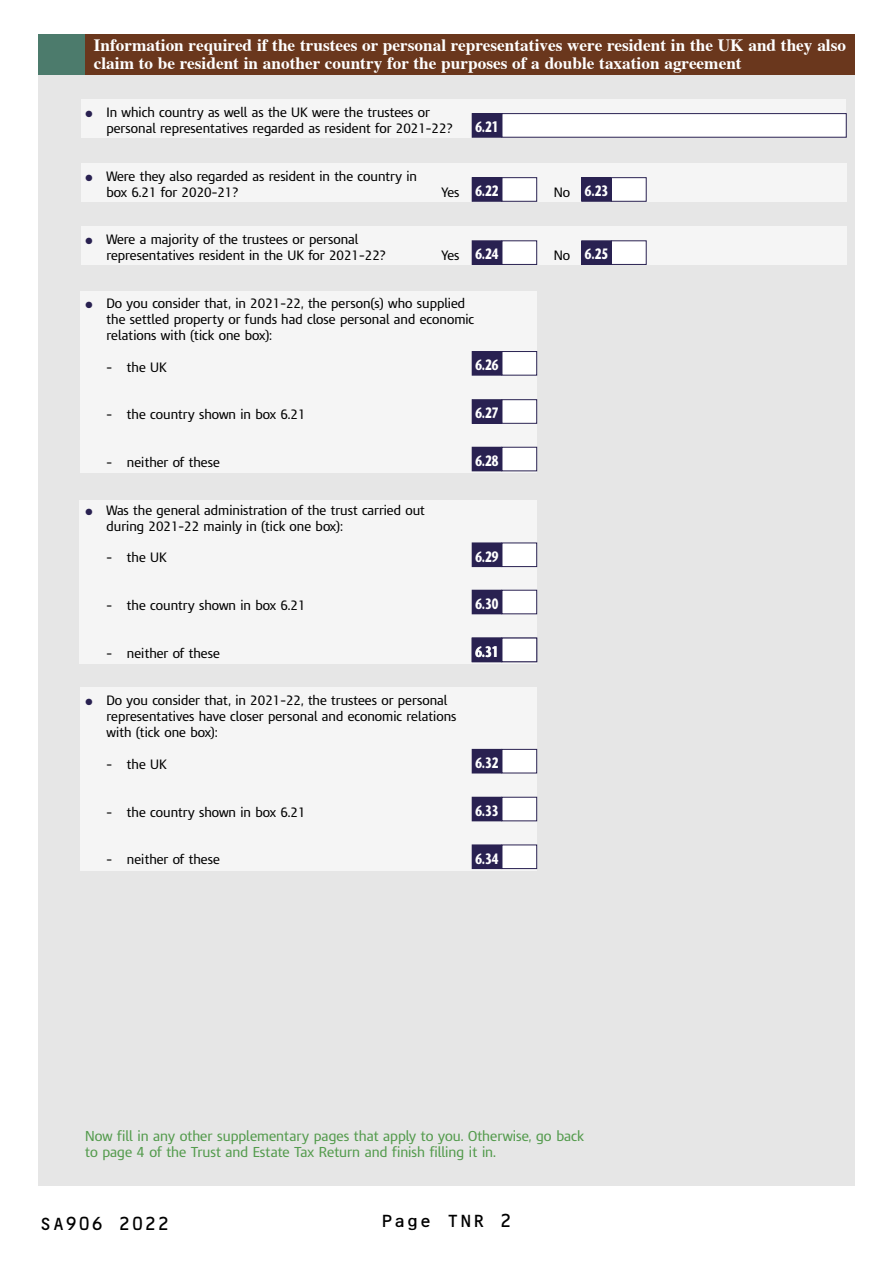
<style>
.page{position:relative;width:893px;height:1263px;background:#fff}
.page>*{position:absolute;margin:0;border:0;box-sizing:border-box;transform-origin:0 0}
.t1{font:18px "OCRB";color:#000}
.t2{font:700 17.25px/18px "Times";color:#fff}
.t3{font:700 15px "Stone Sans";color:#fff;scale:.7 1}
.t4{font:13.5px/15.9px "IR Modena";color:#549b4d}
.t5{font:12.75px/15.9px "IR Modena";color:#000}
.s1{color:#292151}
</style>
<div class="page">
<div style="left:38px;top:43px;width:817px;height:1143px;background:#e6e6e6"></div>
<div style="left:85px;top:34px;width:770px;height:41px;background:#6a371d"></div>
<div style="left:38px;top:34px;width:47px;height:41px;background:#4c7b6c"></div>
<div style="left:81px;top:292px;width:456px;height:181px;background:#f5f5f5"></div>
<div style="left:81px;top:99px;width:765px;height:38px;background:#f5f5f5"></div>
<div style="left:81px;top:163px;width:766px;height:38px;background:#f5f5f5"></div>
<div style="left:81px;top:226px;width:766px;height:39px;background:#f5f5f5"></div>
<div style="left:79px;top:500px;width:458px;height:163px;background:#f5f5f5"></div>
<div style="left:81px;top:688px;width:456px;height:183px;background:#f5f5f5"></div>
<div style="left:472px;top:178px;width:29px;height:23px;background:#292151"></div>
<div style="left:472px;top:177px;width:30px;height:24px;border:1px solid #292151"></div>
<div style="left:502px;top:178px;width:34px;height:23px;background:#fff"></div>
<div style="left:502px;top:177px;width:35px;height:24px;border:1px solid #292151"></div>
<div style="left:582px;top:178px;width:29px;height:23px;background:#292151"></div>
<div style="left:581px;top:177px;width:30px;height:24px;border:1px solid #292151"></div>
<div style="left:612px;top:178px;width:34px;height:23px;background:#fff"></div>
<div style="left:611px;top:177px;width:35px;height:24px;border:1px solid #292151"></div>
<div style="left:472px;top:241px;width:29px;height:23px;background:#292151"></div>
<div style="left:472px;top:241px;width:30px;height:24px;border:1px solid #292151"></div>
<div style="left:502px;top:241px;width:34px;height:23px;background:#fff"></div>
<div style="left:502px;top:241px;width:35px;height:24px;border:1px solid #292151"></div>
<div style="left:582px;top:241px;width:29px;height:23px;background:#292151"></div>
<div style="left:581px;top:241px;width:30px;height:24px;border:1px solid #292151"></div>
<div style="left:612px;top:241px;width:34px;height:23px;background:#fff"></div>
<div style="left:611px;top:241px;width:35px;height:24px;border:1px solid #292151"></div>
<div style="left:472px;top:352px;width:29px;height:23px;background:#292151"></div>
<div style="left:472px;top:351px;width:30px;height:24px;border:1px solid #292151"></div>
<div style="left:502px;top:352px;width:34px;height:23px;background:#fff"></div>
<div style="left:502px;top:351px;width:35px;height:24px;border:1px solid #292151"></div>
<div style="left:472px;top:400px;width:29px;height:23px;background:#292151"></div>
<div style="left:472px;top:399px;width:30px;height:24px;border:1px solid #292151"></div>
<div style="left:502px;top:400px;width:34px;height:23px;background:#fff"></div>
<div style="left:502px;top:399px;width:35px;height:24px;border:1px solid #292151"></div>
<div style="left:472px;top:447px;width:29px;height:24px;background:#292151"></div>
<div style="left:472px;top:447px;width:30px;height:24px;border:1px solid #292151"></div>
<div style="left:502px;top:447px;width:34px;height:24px;background:#fff"></div>
<div style="left:502px;top:447px;width:35px;height:24px;border:1px solid #292151"></div>
<div style="left:472px;top:543px;width:29px;height:23px;background:#292151"></div>
<div style="left:472px;top:543px;width:30px;height:24px;border:1px solid #292151"></div>
<div style="left:502px;top:543px;width:34px;height:23px;background:#fff"></div>
<div style="left:502px;top:543px;width:35px;height:24px;border:1px solid #292151"></div>
<div style="left:472px;top:590px;width:29px;height:24px;background:#292151"></div>
<div style="left:472px;top:590px;width:30px;height:24px;border:1px solid #292151"></div>
<div style="left:502px;top:590px;width:34px;height:24px;background:#fff"></div>
<div style="left:472px;top:749px;width:29px;height:24px;background:#292151"></div>
<div style="left:472px;top:749px;width:30px;height:24px;border:1px solid #292151"></div>
<div style="left:502px;top:749px;width:34px;height:24px;background:#fff"></div>
<div style="left:502px;top:749px;width:35px;height:24px;border:1px solid #292151"></div>
<div style="left:472px;top:638px;width:29px;height:23px;background:#292151"></div>
<div style="left:472px;top:638px;width:30px;height:24px;border:1px solid #292151"></div>
<div style="left:502px;top:638px;width:34px;height:23px;background:#fff"></div>
<div style="left:502px;top:638px;width:35px;height:24px;border:1px solid #292151"></div>
<div style="left:472px;top:797px;width:29px;height:24px;background:#292151"></div>
<div style="left:472px;top:797px;width:30px;height:24px;border:1px solid #292151"></div>
<div style="left:502px;top:797px;width:34px;height:24px;background:#fff"></div>
<div style="left:502px;top:797px;width:35px;height:24px;border:1px solid #292151"></div>
<div style="left:472px;top:845px;width:29px;height:23px;background:#292151"></div>
<div style="left:472px;top:845px;width:30px;height:24px;border:1px solid #292151"></div>
<div style="left:502px;top:845px;width:34px;height:23px;background:#fff"></div>
<div style="left:502px;top:845px;width:35px;height:24px;border:1px solid #292151"></div>
<div style="left:472px;top:114px;width:29px;height:23px;background:#292151"></div>
<div style="left:472px;top:113px;width:30px;height:24px;border:1px solid #292151"></div>
<div style="left:502px;top:114px;width:344px;height:23px;background:#fff"></div>
<div style="left:502px;top:113px;width:344px;height:24px;border:1px solid #292151"></div>
<h2 class="t2" style="left:94px;top:38px;width:754px">Information required if the trustees or personal representatives were resident in the UK and they also claim to be resident in another country for the purposes of a double taxation agreement</h2>
<p class="t5" style="left:106px;top:106px;width:348px;text-indent:-21px"><span class="s1">●</span> In which country as well as the UK were the trustees or personal representatives regarded as resident for 2021–22?</p>
<p class="t5" style="left:106px;top:169px;width:312px;text-indent:-21px"><span class="s1">●</span> Were they also regarded as resident in the country in box 6.21 for 2020–21?</p>
<p class="t3" style="left:475px;top:121px;width:35px">6.21</p>
<p class="t3" style="left:475px;top:185px;width:35px">6.22</p>
<p class="t3" style="left:585px;top:185px;width:35px">6.23</p>
<p class="t5" style="left:441px;top:185px;width:20px">Yes</p>
<p class="t5" style="left:554px;top:185px;width:18px">No</p>
<p class="t5" style="left:106px;top:233px;width:281px;text-indent:-21px"><span class="s1">●</span> Were a majority of the trustees or personal representatives resident in the UK for 2021–22?</p>
<p class="t3" style="left:475px;top:248px;width:35px">6.24</p>
<p class="t3" style="left:585px;top:248px;width:35px">6.25</p>
<p class="t5" style="left:441px;top:249px;width:20px">Yes</p>
<p class="t5" style="left:554px;top:249px;width:18px">No</p>
<p class="t5" style="left:107px;top:296px;width:369px;text-indent:-21px"><span class="s1">●</span> Do you consider that, in 2021–22, the person(s) who supplied the settled property or funds had close personal and economic relations with (tick one box):</p>
<p class="t5" style="left:107px;top:360px;width:62px">– the UK</p>
<p class="t5" style="left:107px;top:408px;width:200px">– the country shown in box 6.21</p>
<p class="t5" style="left:107px;top:455px;width:115px">– neither of these</p>
<p class="t5" style="left:107px;top:503px;width:320px;text-indent:-21px"><span class="s1">●</span> Was the general administration of the trust carried out during 2021–22 mainly in (tick one box):</p>
<p class="t5" style="left:107px;top:551px;width:62px">– the UK</p>
<p class="t5" style="left:107px;top:599px;width:200px">– the country shown in box 6.21</p>
<p class="t5" style="left:107px;top:646px;width:115px">– neither of these</p>
<p class="t5" style="left:107px;top:694px;width:351px;text-indent:-21px"><span class="s1">●</span> Do you consider that, in 2021–22, the trustees or personal representatives have closer personal and economic relations with (tick one box):</p>
<p class="t5" style="left:107px;top:758px;width:62px">– the UK</p>
<p class="t5" style="left:107px;top:805px;width:200px">– the country shown in box 6.21</p>
<p class="t5" style="left:107px;top:853px;width:115px">– neither of these</p>
<p class="t3" style="left:475px;top:359px;width:35px">6.26</p>
<p class="t3" style="left:475px;top:407px;width:35px">6.27</p>
<p class="t3" style="left:475px;top:455px;width:35px">6.28</p>
<p class="t3" style="left:475px;top:550px;width:35px">6.29</p>
<p class="t3" style="left:475px;top:598px;width:35px">6.30</p>
<p class="t3" style="left:475px;top:646px;width:35px">6.31</p>
<p class="t3" style="left:475px;top:757px;width:35px">6.32</p>
<p class="t3" style="left:475px;top:805px;width:35px">6.33</p>
<p class="t3" style="left:475px;top:852px;width:35px">6.34</p>
<p class="t4" style="left:85px;top:1129px;width:500px">Now fill in any other supplementary pages that apply to you. Otherwise, go back to page 4 of the Trust and Estate Tax Return and finish filling it in.</p>
<h1 class="t1" style="left:39px;top:1217px;width:132px">SA906 2022</h1>
<h1 class="t1" style="left:380px;top:1214px;width:134px">Page TNR 2</h1>
</div>
